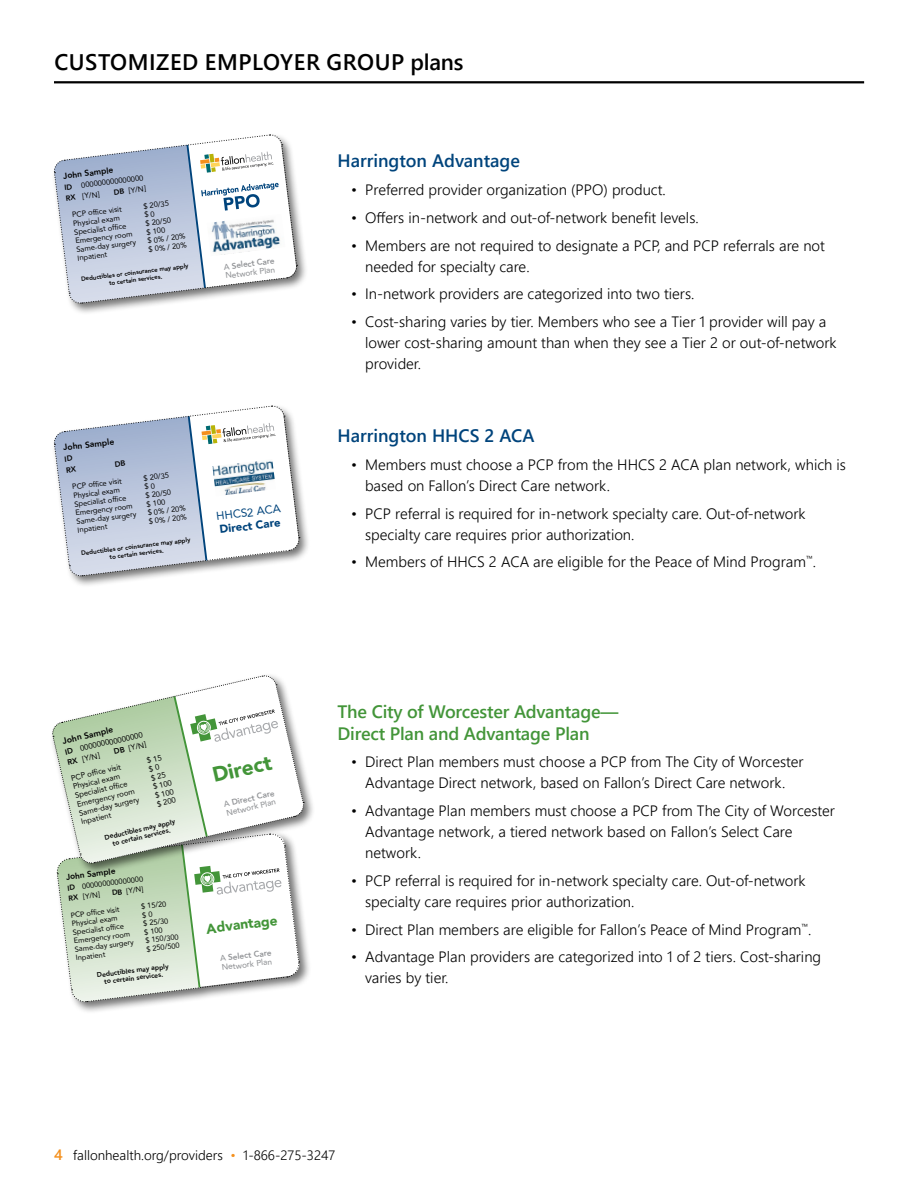
<style>
.page{position:relative;width:918px;height:1188px;background:#fff}
.page>*{position:absolute;margin:0;border:0;box-sizing:border-box;transform-origin:0 0}
.FIRST_bullet{font:22.5px "Webly Sleek UI Semibold";letter-spacing:.025em;color:#000}
.t1{font:900 21px "Avenir";color:#439539}
.PRODUCT_title_-_rest{font:18px/21.6px "Webly Sleek UI Semibold";letter-spacing:-.01em;color:#439539}
.PRODUCT_title_-_rest-2{font:18px "Webly Sleek UI Semibold";color:#00447c}
.BULLET{font:15px/21px "Webly Sleek UI Semilight";color:#000}
.t2{font:900 13.8px "Avenir";color:#439539}
.t3{font:13.5px "Webly Sleek UI Semilight";color:#000}
.t4{font:900 11.4px/13.4px "Avenir";color:#00447c}
.t5{font:800 8.7px "Avenir";color:#000}
.t6{font:800 8.55px "Avenir";color:#000}
.t7{font:800 8.4px "Avenir";color:#000}
.t8{font:500 8.25px/9px "Avenir";color:#939598}
.t9{font:800 8.25px "Avenir";color:#000}
.t10{font:7.65px "Avenir";color:#000}
.t11{font:7.5px "Avenir";color:#000}
.t12{font:7.35px "Avenir";color:#000}
.t13{font:800 6.75px/7.5px "Avenir";color:#000;text-align:center}
.t14{font:800 6.15px/7.4px "Avenir";color:#000;text-align:center}
.s1{font-weight:800}
.s2{font-weight:400}
.s3{font-family:"Webly Sleek UI Semibold";font-size:15px;color:#f4901d}
.s4{color:#f4901d}
</style>
<div class="page">
<hr style="left:54px;top:81px;width:810px;height:2px;background:#000">
<div style="left:55px;top:831px;width:257px;height:183px;background:#000;opacity:.55"></div>
<div style="left:52px;top:133px;width:257px;height:182px;background:#000;opacity:.55"></div>
<div style="left:51px;top:404px;width:260px;height:184px;background:#000;opacity:.55"></div>
<div style="left:50px;top:673px;width:266px;height:202px;background:#000;opacity:.55"></div>
<svg style="left:54px;top:134px;width:244px;height:170px"></svg>
<svg style="left:54px;top:405px;width:246px;height:172px"></svg>
<svg style="left:51px;top:675px;width:253px;height:328px"></svg>
<p class="FIRST_bullet" style="left:54px;top:45px;width:411px">CUSTOMIZED EMPLOYER GROUP plans</p>
<p class="t7" style="left:62px;top:169px;width:52px;rotate:-7deg">John Sample</p>
<p class="t11" style="left:64px;top:181px;width:81px;rotate:-7deg"><span class="s1">ID</span> 000000000000000</p>
<p class="t11" style="left:65px;top:192px;width:35px;rotate:-7deg"><span class="s1">RX</span> [Y/N]</p>
<p class="t11" style="left:113px;top:186px;width:33px;rotate:-7deg"><span class="s1">DB</span> [Y/N]</p>
<p class="t11" style="left:71px;top:209px;width:51px;rotate:-7deg">PCP offi ce visit</p>
<p class="t11" style="left:143px;top:200px;width:27px;rotate:-7deg">$ 20/35</p>
<p class="t11" style="left:73px;top:218px;width:48px;rotate:-7deg">Physical exam</p>
<p class="t11" style="left:74px;top:226px;width:54px;rotate:-7deg">Specialist offi ce</p>
<p class="t11" style="left:145px;top:217px;width:27px;rotate:-7deg">$ 20/50</p>
<p class="t11" style="left:146px;top:226px;width:20px;rotate:-7deg">$ 100</p>
<p class="t11" style="left:75px;top:235px;width:59px;rotate:-7deg">Emergency room</p>
<p class="t11" style="left:147px;top:235px;width:40px;rotate:-7deg">$ 0% / 20%</p>
<p class="t11" style="left:76px;top:243px;width:62px;rotate:-7deg">Same-day surgery</p>
<p class="t11" style="left:148px;top:243px;width:40px;rotate:-7deg">$ 0% / 20%</p>
<p class="t11" style="left:77px;top:252px;width:32px;rotate:-7deg">Inpatient</p>
<p class="t14" style="left:81px;top:275px;width:110px;rotate:-7deg">Deductibles or coinsurance may apply to certain services.</p>
<p class="t8" style="left:223px;top:262px;width:52px;rotate:-7deg">A <span class="s1">Select Care<br></span>Network Plan</p>
<p class="t6" style="left:62px;top:441px;width:53px;rotate:-7deg">John Sample</p>
<p class="t11" style="left:72px;top:481px;width:51px;rotate:-7deg">PCP offi ce visit</p>
<p class="t11" style="left:143px;top:472px;width:27px;rotate:-7deg">$ 20/35</p>
<p class="t11" style="left:73px;top:490px;width:48px;rotate:-7deg">Physical exam</p>
<p class="t11" style="left:74px;top:498px;width:54px;rotate:-7deg">Specialist offi ce</p>
<p class="t11" style="left:145px;top:489px;width:27px;rotate:-7deg">$ 20/50</p>
<p class="t11" style="left:146px;top:498px;width:20px;rotate:-7deg">$ 100</p>
<p class="t11" style="left:148px;top:515px;width:40px;rotate:-7deg">$ 0% / 20%</p>
<p class="t4" style="left:216px;top:509px;width:66px;rotate:-7deg"><span class="s2">HHCS2 ACA<br></span>Direct Care</p>
<p class="t11" style="left:75px;top:507px;width:59px;rotate:-7deg">Emergency room</p>
<p class="t11" style="left:147px;top:507px;width:40px;rotate:-7deg">$ 0% / 20%</p>
<p class="t11" style="left:76px;top:515px;width:62px;rotate:-7deg">Same-day surgery</p>
<p class="t11" style="left:77px;top:524px;width:32px;rotate:-7deg">Inpatient</p>
<p class="t14" style="left:81px;top:549px;width:111px;rotate:-7deg">Deductibles or coinsurance may apply to certain services.</p>
<p class="t5" style="left:61px;top:734px;width:53px;rotate:-13deg">John Sample</p>
<p class="t10" style="left:64px;top:746px;width:81px;rotate:-13deg"><span class="s1">ID</span> 000000000000000</p>
<p class="t10" style="left:66px;top:757px;width:34px;rotate:-13deg"><span class="s1">RX</span> [Y/N]</p>
<p class="t10" style="left:113px;top:746px;width:34px;rotate:-13deg"><span class="s1">DB</span> [Y/N]</p>
<p class="t10" style="left:70px;top:772px;width:53px;rotate:-13deg">PCP offi ce visit</p>
<p class="t10" style="left:72px;top:781px;width:50px;rotate:-13deg">Physical exam</p>
<p class="t10" style="left:152px;top:781px;width:21px;rotate:-13deg">$ 100</p>
<p class="t10" style="left:74px;top:790px;width:55px;rotate:-13deg">Specialist offi ce</p>
<p class="t10" style="left:154px;top:789px;width:21px;rotate:-13deg">$ 100</p>
<p class="t10" style="left:76px;top:798px;width:61px;rotate:-13deg">Emergency room</p>
<p class="t10" style="left:156px;top:798px;width:21px;rotate:-13deg">$ 200</p>
<p class="t10" style="left:78px;top:807px;width:63px;rotate:-13deg">Same-day surgery</p>
<p class="t10" style="left:80px;top:816px;width:32px;rotate:-13deg">Inpatient</p>
<p class="t13" style="left:104px;top:834px;width:74px;rotate:-13deg">Deductibles may apply to certain services.</p>
<p class="t9" style="left:65px;top:871px;width:51px;rotate:-7deg">John Sample</p>
<p class="t12" style="left:67px;top:882px;width:78px;rotate:-7deg"><span class="s1">ID</span> 000000000000000</p>
<p class="t12" style="left:68px;top:892px;width:33px;rotate:-7deg"><span class="s1">RX</span> [Y/N]</p>
<p class="t12" style="left:111px;top:887px;width:33px;rotate:-7deg"><span class="s1">DB</span> [Y/N]</p>
<p class="t12" style="left:70px;top:909px;width:51px;rotate:-7deg">PCP offi ce visit</p>
<p class="t12" style="left:140px;top:901px;width:27px;rotate:-7deg">$ 15/20</p>
<p class="t12" style="left:71px;top:918px;width:48px;rotate:-7deg">Physical exam</p>
<p class="t12" style="left:72px;top:926px;width:53px;rotate:-7deg">Specialist offi ce</p>
<p class="t12" style="left:143px;top:918px;width:27px;rotate:-7deg">$ 25/30</p>
<p class="t12" style="left:144px;top:926px;width:20px;rotate:-7deg">$ 100</p>
<p class="t12" style="left:73px;top:935px;width:58px;rotate:-7deg">Emergency room</p>
<p class="t12" style="left:145px;top:935px;width:35px;rotate:-7deg">$ 150/300</p>
<p class="t12" style="left:74px;top:943px;width:61px;rotate:-7deg">Same-day surgery</p>
<p class="t12" style="left:146px;top:943px;width:35px;rotate:-7deg">$ 250/500</p>
<p class="t13" style="left:97px;top:971px;width:74px;rotate:-7deg">Deductibles may apply to certain services.</p>
<p class="t12" style="left:75px;top:952px;width:31px;rotate:-7deg">Inpatient</p>
<p class="t1" style="left:209px;top:758px;width:62px;rotate:-13deg">Direct</p>
<p class="t8" style="left:223px;top:799px;width:53px;rotate:-13deg">A <span class="s1">Direct Care<br></span>Network Plan</p>
<p class="t2" style="left:205px;top:917px;width:73px;rotate:-7deg">Advantage</p>
<p class="t8" style="left:219px;top:954px;width:53px;rotate:-7deg">A <span class="s1">Select Care<br></span>Network Plan</p>
<p class="PRODUCT_title_-_rest-2" style="left:338px;top:147px;width:184px">Harrington Advantage</p>
<p class="BULLET" style="left:351px;top:179px;width:316px">• Preferred provider organization (PPO) product.</p>
<p class="BULLET" style="left:351px;top:206px;width:349px">• Offers in-network and out-of-network benefit levels.</p>
<p class="BULLET" style="left:365px;top:234px;width:461px;text-indent:-14px">• Members are not required to designate a PCP, and PCP referrals are not needed for specialty care.</p>
<p class="BULLET" style="left:351px;top:283px;width:345px">• In-network providers are categorized into two tiers.</p>
<p class="BULLET" style="left:365px;top:311px;width:473px;text-indent:-14px">• Cost-sharing varies by tier. Members who see a Tier 1 provider will pay a lower cost-sharing amount than when they see a Tier 2 or out-of-network provider.</p>
<p class="PRODUCT_title_-_rest-2" style="left:338px;top:422px;width:199px">Harrington HHCS 2 ACA</p>
<p class="BULLET" style="left:365px;top:453px;width:482px;text-indent:-14px">• Members must choose a PCP from the HHCS 2 ACA plan network, which is based on Fallon’s Direct Care network.</p>
<p class="BULLET" style="left:365px;top:502px;width:442px;text-indent:-14px">• PCP referral is required for in-network specialty care. Out-of-network specialty care requires prior authorization.</p>
<p class="BULLET" style="left:351px;top:551px;width:467px">• Members of HHCS 2 ACA are eligible for the Peace of Mind Program<sup>™</sup>.</p>
<p class="PRODUCT_title_-_rest" style="left:338px;top:700px;width:282px">The City of Worcester Advantage—<br>Direct Plan and Advantage Plan</p>
<p class="BULLET" style="left:351px;top:751px;width:454px;text-align:center">• Direct Plan members must choose a PCP from The City of Worcester<br>Advantage Direct network, based on Fallon’s Direct Care network.</p>
<p class="BULLET" style="left:365px;top:800px;width:471px;text-indent:-14px">• Advantage Plan members must choose a PCP from The City of Worcester<br>Advantage network, a tiered network based on Fallon’s Select Care network.</p>
<p class="BULLET" style="left:365px;top:869px;width:442px;text-indent:-14px">• PCP referral is required for in-network specialty care. Out-of-network specialty care requires prior authorization.</p>
<p class="BULLET" style="left:351px;top:918px;width:462px">• Direct Plan members are eligible for Fallon’s Peace of Mind Program<sup>™</sup>.</p>
<p class="BULLET" style="left:365px;top:946px;width:457px;text-indent:-14px">• Advantage Plan providers are categorized into 1 of 2 tiers. Cost-sharing varies by tier.</p>
<p class="t3" style="left:54px;top:1145px;width:283px"><span class="s3">4</span> fallonhealth.org/providers <span class="s4">•</span> 1-866-275-3247</p>
</div>
